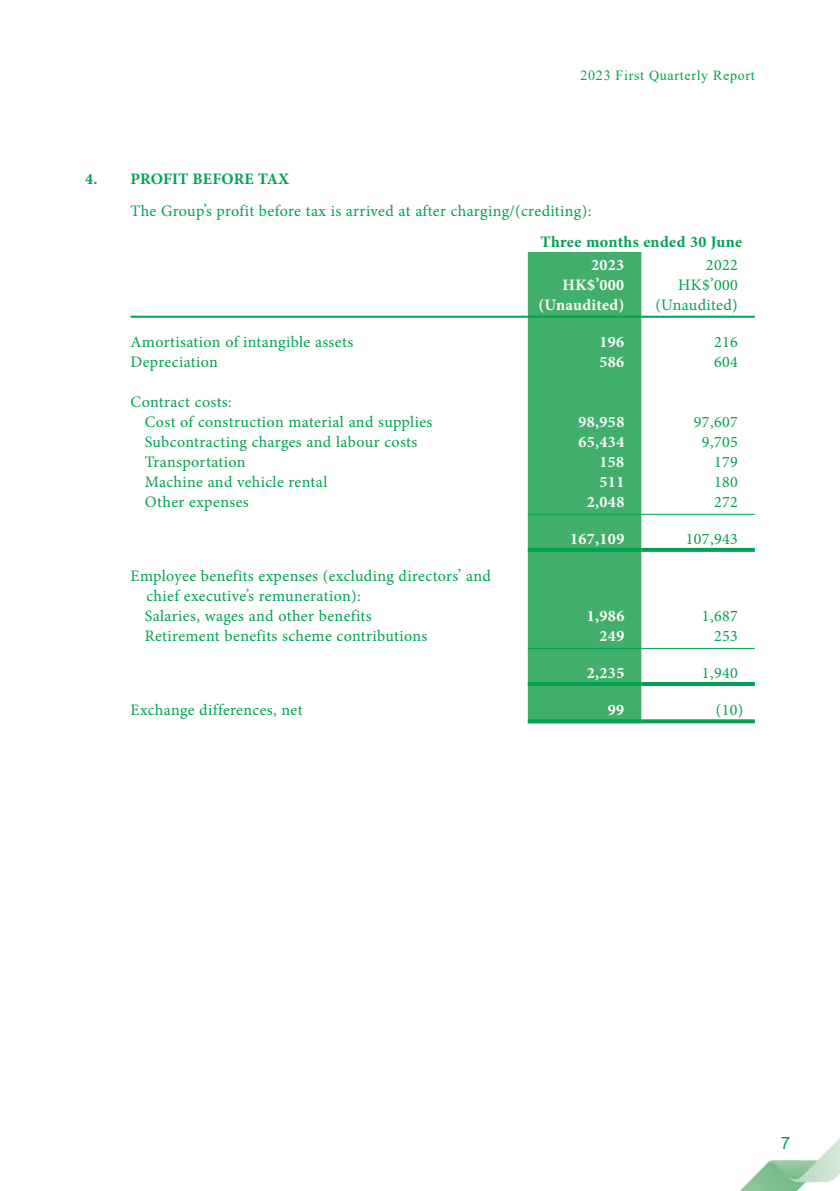
<style>
.page{position:relative;width:840px;height:1191px;background:#fff}
.page>*{position:absolute;margin:0;border:0;box-sizing:border-box;transform-origin:0 0}
.t1{font:700 17px "M Hei HK";color:#00a150}
.t2{font:16px/20px "Minion Pro";letter-spacing:.025em;color:#00a150}
.t3{font:700 16px "Minion Pro";letter-spacing:.02em;color:#fff}
.t4{font:700 16px "Minion Pro";letter-spacing:.015em;color:#00a150}
.t5{font:14px "Times New Roman";letter-spacing:.05em;color:#00a150}
</style>
<div class="page">
<img style="left:130px;top:252px;width:709px;height:939px">
<div style="left:527px;top:252px;width:114px;height:467px;background:#42ae6c"></div>
<hr style="left:130px;top:316px;width:397px;height:2px;background:#00a150">
<hr style="left:527px;top:316px;width:114px;height:2px;background:#00a150">
<hr style="left:641px;top:316px;width:113px;height:2px;background:#00a150">
<hr style="left:527px;top:514px;width:114px;height:1px;background:#00a150">
<hr style="left:641px;top:514px;width:113px;height:1px;background:#00a150">
<hr style="left:527px;top:548px;width:114px;height:4px;background:#00a150">
<svg style="left:641px;top:548px;width:113px;height:4px"></svg>
<hr style="left:527px;top:648px;width:114px;height:1px;background:#00a150">
<hr style="left:641px;top:648px;width:113px;height:1px;background:#00a150">
<hr style="left:527px;top:682px;width:114px;height:4px;background:#00a150">
<hr style="left:641px;top:682px;width:113px;height:4px;background:#00a150">
<svg style="left:527px;top:719px;width:114px;height:4px"></svg>
<svg style="left:641px;top:719px;width:113px;height:4px"></svg>
<p class="t5" style="left:580px;top:65px;width:176px">2023 First Quarterly Report</p>
<p class="t4" style="left:85px;top:168px;width:205px">4. PROFIT BEFORE TAX</p>
<p class="t2" style="left:130px;top:201px;width:462px">The Group’s profit before tax is arrived at after charging/(crediting):</p>
<p class="t4" style="left:540px;top:231px;width:203px">Three months ended 30 June</p>
<p class="t3" style="left:591px;top:253px;width:35px">2023</p>
<p class="t2" style="left:705px;top:255px;width:33px">2022</p>
<p class="t3" style="left:562px;top:273px;width:63px">HK$’000</p>
<p class="t2" style="left:678px;top:275px;width:61px">HK$’000</p>
<p class="t3" style="left:538px;top:293px;width:87px">(Unaudited)</p>
<p class="t2" style="left:655px;top:295px;width:84px">(Unaudited)</p>
<p class="t2" style="left:130px;top:332px;width:224px">Amortisation of intangible assets</p>
<p class="t3" style="left:599px;top:331px;width:26px">196</p>
<p class="t2" style="left:713px;top:332px;width:25px">216</p>
<p class="t2" style="left:130px;top:352px;width:89px">Depreciation</p>
<p class="t3" style="left:599px;top:351px;width:26px">586</p>
<p class="t2" style="left:713px;top:352px;width:25px">604</p>
<p class="t2" style="left:145px;top:392px;width:289px;text-indent:-14px">Contract costs:<br>Cost of construction material and supplies</p>
<p class="t3" style="left:578px;top:411px;width:47px">98,958</p>
<p class="t2" style="left:693px;top:412px;width:45px">97,607</p>
<p class="t2" style="left:145px;top:432px;width:274px">Subcontracting charges and labour costs</p>
<p class="t3" style="left:578px;top:431px;width:47px">65,434</p>
<p class="t2" style="left:701px;top:432px;width:37px">9,705</p>
<p class="t2" style="left:145px;top:452px;width:102px">Transportation</p>
<p class="t3" style="left:599px;top:451px;width:26px">158</p>
<p class="t2" style="left:713px;top:452px;width:25px">179</p>
<p class="t2" style="left:145px;top:472px;width:184px">Machine and vehicle rental</p>
<p class="t3" style="left:599px;top:471px;width:26px">511</p>
<p class="t2" style="left:713px;top:472px;width:25px">180</p>
<p class="t2" style="left:145px;top:492px;width:105px">Other expenses</p>
<p class="t3" style="left:586px;top:491px;width:39px">2,048</p>
<p class="t2" style="left:713px;top:492px;width:25px">272</p>
<p class="t3" style="left:569px;top:528px;width:56px">167,109</p>
<p class="t2" style="left:685px;top:529px;width:53px">107,943</p>
<p class="t2" style="left:145px;top:566px;width:347px;text-indent:-14px">Employee benefits expenses (excluding directors’ and chief executive’s remuneration):<br>Salaries, wages and other benefits</p>
<p class="t3" style="left:586px;top:605px;width:39px">1,986</p>
<p class="t2" style="left:701px;top:606px;width:37px">1,687</p>
<p class="t2" style="left:145px;top:626px;width:284px">Retirement benefits scheme contributions</p>
<p class="t3" style="left:599px;top:625px;width:26px">249</p>
<p class="t2" style="left:713px;top:626px;width:25px">253</p>
<p class="t3" style="left:586px;top:662px;width:39px">2,235</p>
<p class="t2" style="left:701px;top:663px;width:37px">1,940</p>
<p class="t2" style="left:130px;top:700px;width:173px">Exchange differences, net</p>
<p class="t3" style="left:607px;top:699px;width:18px">99</p>
<p class="t2" style="left:715px;top:700px;width:29px">(10)</p>
<p class="t1" style="left:780px;top:1130px;width:11px">7</p>
</div>
